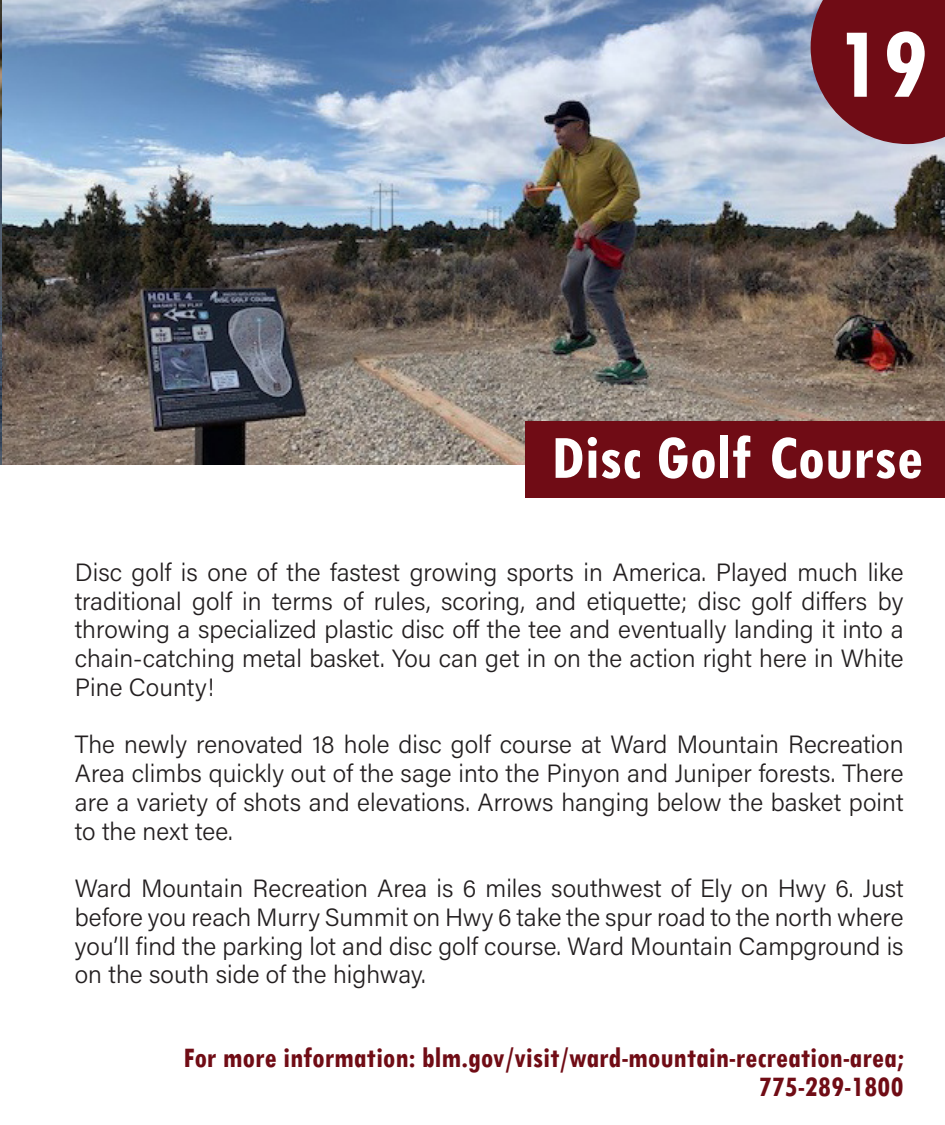
<style>
.page{position:relative;width:945px;height:1125px;background:#fff}
.page>*{position:absolute;margin:0;border:0;box-sizing:border-box;transform-origin:0 0}
.t1{font:700 condensed 105px "Tw Cen";color:#fff}
.titles_left{font:700 condensed 65px "Tw Cen";color:#fff}
.MORE_INFO{font:700 condensed 30px "Tw Cen";color:#700c15}
.body_text{font:25px/28.8px "Acumin Variable Concept";color:#231f20;text-align:justify}
</style>
<div class="page">
<img style="left:1px;top:0;width:944px;height:464px">
<hr style="left:0;top:0;width:1px;height:464px;background:#fff101">
<div style="left:526px;top:421px;width:419px;height:77px;background:#700c15"></div>
<svg style="left:811px;top:0;width:134px;height:144px;background:#78212c"></svg>
<p class="t1" style="left:836px;top:0;width:93px">19</p>
<p class="titles_left" style="left:551px;top:418px;width:373px">Disc Golf Course</p>
<p class="body_text" style="left:75px;top:557px;width:830px">Disc golf is one of the fastest growing sports in America. Played much like traditional golf in terms of rules, scoring, and etiquette; disc golf differs by throwing a specialized plastic disc off the tee and eventually landing it into a chain-catching metal basket. You can get in on the action right here in White Pine County!</p>
<p class="body_text" style="left:75px;top:729px;width:830px">The newly renovated 18 hole disc golf course at Ward Mountain Recreation Area climbs quickly out of the sage into the Pinyon and Juniper forests. There are a variety of shots and elevations. Arrows hanging below the basket point to the next tee.</p>
<p class="body_text" style="left:75px;top:873px;width:830px">Ward Mountain Recreation Area is 6 miles southwest of Ely on Hwy 6. Just before you reach Murry Summit on Hwy 6 take the spur road to the north where you’ll find the parking lot and disc golf course. Ward Mountain Campground is on the south side of the highway.</p>
<p class="MORE_INFO" style="left:184px;top:1040px;width:722px">For more information: blm.gov/visit/ward-mountain-recreation-area;</p>
<p class="MORE_INFO" style="left:758px;top:1068px;width:147px">775-289-1800</p>
</div>
